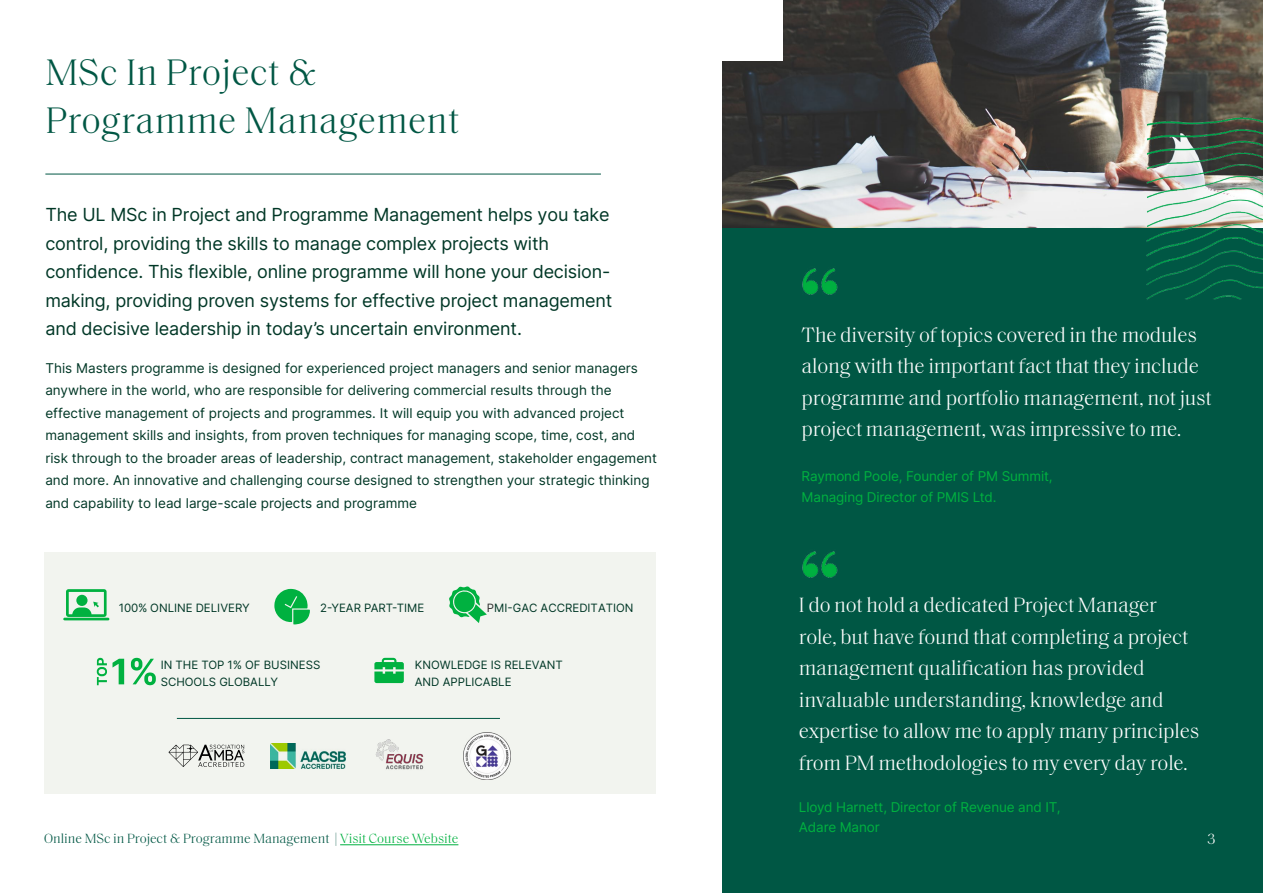
<style>
.page{position:relative;width:1263px;height:893px;background:#fff}
.page>*{position:absolute;margin:0;border:0;box-sizing:border-box;transform-origin:0 0}
.t1{font:300 37.5px/48px "Saol Text";letter-spacing:.01em;color:#005744}
.t2{font:300 21px/31.5px "Saol Text";letter-spacing:-.01em;color:#fff}
.t3{font:18px/28.5px "Inter";letter-spacing:-.01em;color:#003726}
.t4{font:300 15px "Saol Text";color:#fff}
.t5{font:13.5px/22.5px "Inter";color:#003726}
.t6{font:13.5px "Inter";letter-spacing:-.01em;color:#00b140}
.t7{font:300 13.5px "Saol Text";color:#005744}
.t8{font:11.55px/17.2px "Inter";color:#003726}
.s1{color:#313131}
.s2{color:#00b140}
</style>
<div class="page">
<img style="left:722px;top:0;width:541px;height:228px">
<div style="left:44px;top:552px;width:612px;height:241px;background:#f2f4ef"></div>
<div style="left:722px;top:228px;width:541px;height:665px;background:#005744"></div>
<svg style="left:97px;top:658px;width:10px;height:27px"></svg>
<svg style="left:449px;top:586px;width:38px;height:37px"></svg>
<svg style="left:274px;top:589px;width:36px;height:35px"></svg>
<svg style="left:63px;top:589px;width:46px;height:31px"></svg>
<div style="left:76px;top:595px;width:12px;height:11px;background:#00b140;border-radius:50%"></div>
<img style="left:271px;top:743px;width:74px;height:25px">
<svg style="left:168px;top:745px;width:76px;height:22px"></svg>
<img style="left:375px;top:739px;width:49px;height:31px">
<img style="left:464px;top:732px;width:47px;height:47px">
<svg style="left:113px;top:658px;width:43px;height:27px"></svg>
<svg style="left:374px;top:658px;width:30px;height:25px"></svg>
<img style="left:802px;top:551px;width:36px;height:27px">
<img style="left:802px;top:268px;width:36px;height:27px">
<img style="left:1118px;top:110px;width:145px;height:190px">
<hr style="left:45px;top:174px;width:556px;height:1px;background:#005744">
<div style="left:711px;top:0;width:72px;height:60px;background:#fff"></div>
<hr style="left:177px;top:718px;width:323px;height:1px;background:#005744">
<hr style="left:340px;top:844px;width:118px;height:1px;background:#00b140">
<p class="t1" style="left:45px;top:46px;width:415px">MSc In Project &amp;<br>Programme Management</p>
<p class="t3" style="left:45px;top:200px;width:569px">The UL MSc in Project and Programme Management helps you take control, providing the skills to manage complex projects with confidence. This flexible, online programme will hone your decision&shy;making, providing proven systems for effective project management and decisive leadership in today’s uncertain environment.</p>
<p class="t5" style="left:45px;top:356px;width:613px">This Masters programme is designed for experienced project managers and senior managers anywhere in the world, who are responsible for delivering commercial results through the effective management of projects and programmes. It will equip you with advanced project management skills and insights, from proven techniques for managing scope, time, cost, and risk through to the broader areas of leadership, contract management, stakeholder engagement and more. An innovative and challenging course designed to strengthen your strategic thinking and capability to lead large-scale projects and programme</p>
<p class="t8" style="left:119px;top:599px;width:132px">100% ONLINE DELIVERY</p>
<p class="t8" style="left:320px;top:599px;width:105px">2-YEAR PART-TIME</p>
<p class="t8" style="left:487px;top:599px;width:148px"><span class="s1">P</span>MI-GAC ACCREDITATION</p>
<p class="t8" style="left:161px;top:656px;width:161px">IN THE TOP 1% OF BUSINESS<br>SCHOOLS GLOBALLY</p>
<p class="t8" style="left:415px;top:656px;width:149px">KNOWLEDGE IS RELEVANT<br>AND APPLICABLE</p>
<p class="t2" style="left:802px;top:317px;width:412px">The diversity of topics covered in the modules along with the important fact that they include programme and portfolio management, not just project management, was impressive to me.</p>
<p class="t6" style="left:802px;top:466px;width:253px">Raymond Poole, Founder of PM Summit,</p>
<p class="t6" style="left:802px;top:487px;width:196px">Managing Director of PMIS Ltd.</p>
<p class="t2" style="left:799px;top:588px;width:402px">I do not hold a dedicated Project Manager role, but have found that completing a project management qualification has provided invaluable understanding, knowledge and expertise to allow me to apply many principles from PM methodologies to my every day role.</p>
<p class="t6" style="left:799px;top:797px;width:263px">Lloyd Harnett, Director of Revenue and IT,</p>
<p class="t6" style="left:799px;top:817px;width:82px">Adare Manor</p>
<p class="t7" style="left:44px;top:829px;width:416px">Online MSc in Project &amp; Programme Management | <span class="s2">Visit Course Website</span></p>
<p class="t4" style="left:1207px;top:828px;width:9px">3</p>
</div>
